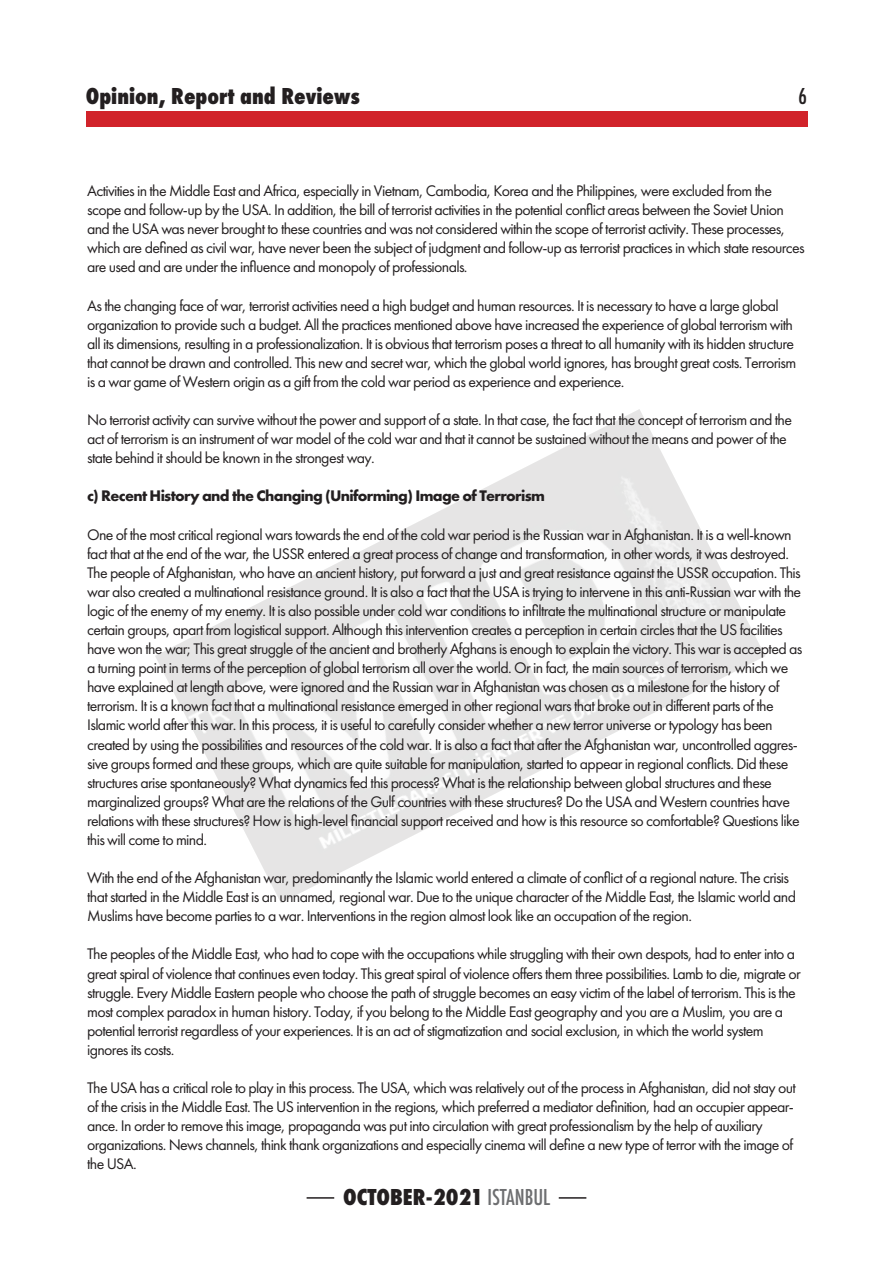
<style>
.page{position:relative;width:893px;height:1263px;background:#fff}
.page>*{position:absolute;margin:0;border:0;box-sizing:border-box;transform-origin:0 0}
.t1{font:800 24px "Futura PT Cond";color:#231f20}
.t2{font:500 24px "Futura PT Cond";color:#231f20}
.t3{font:15.9px/19px "Futura PT";letter-spacing:-.04em;color:#231f20}
.t4{font:700 15.9px "Futura PT";letter-spacing:-.04em;color:#231f20}
.s1{font-weight:500;color:#6d6e70}
</style>
<div class="page">
<div style="left:86px;top:111px;width:721px;height:16px;background:#d1232a"></div>
<img style="left:155px;top:409px;width:610px;height:494px">
<hr style="left:559px;top:1197px;width:27px;height:2px;background:#231f20">
<hr style="left:307px;top:1197px;width:27px;height:2px;background:#231f20">
<h1 class="t1" style="left:86px;top:82px;width:276px">Opinion, Report and Reviews</h1>
<h1 class="t2" style="left:798px;top:82px;width:11px">6</h1>
<p class="t3" style="left:87px;top:181px;width:719px">Activities in the Middle East and Africa, especially in Vietnam, Cambodia, Korea and the Philippines, were excluded from the scope and follow-up by the USA. In addition, the bill of terrorist activities in the potential conflict areas between the Soviet Union and the USA was never brought to these countries and was not considered within the scope of terrorist activity. These processes, which are defined as civil war, have never been the subject of judgment and follow-up as terrorist practices in which state resources are used and are under the influence and monopoly of professionals.</p>
<p class="t3" style="left:87px;top:296px;width:711px">As the changing face of war, terrorist activities need a high budget and human resources. It is necessary to have a large global organization to provide such a budget. All the practices mentioned above have increased the experience of global terrorism with all its dimensions, resulting in a professionalization. It is obvious that terrorism poses a threat to all humanity with its hidden structure that cannot be drawn and controlled. This new and secret war, which the global world ignores, has brought great costs. Terrorism is a war game of Western origin as a gift from the cold war period as experience and experience.</p>
<p class="t3" style="left:87px;top:410px;width:706px">No terrorist activity can survive without the power and support of a state. In that case, the fact that the concept of terrorism and the act of terrorism is an instrument of war model of the cold war and that it cannot be sustained without the means and power of the state behind it should be known in the strongest way.</p>
<p class="t4" style="left:87px;top:486px;width:459px">c) Recent History and the Changing (Uniforming) Image of Terrorism</p>
<p class="t3" style="left:87px;top:525px;width:717px">One of the most critical regional wars towards the end of the cold war period is the Russian war in Afghanistan. It is a well-known fact that at the end of the war, the USSR entered a great process of change and transformation, in other words, it was destroyed.<br>The people of Afghanistan, who have an ancient history, put forward a just and great resistance against the USSR occupation. This war also created a multinational resistance ground. It is also a fact that the USA is trying to intervene in this anti-Russian war with the logic of the enemy of my enemy. It is also possible under cold war conditions to infiltrate the multinational structure or manipulate certain groups, apart from logistical support. Although this intervention creates a perception in certain circles that the US facilities have won the war; This great struggle of the ancient and brotherly Afghans is enough to explain the victory. This war is accepted as a turning point in terms of the perception of global terrorism all over the world. Or in fact, the main sources of terrorism, which we have explained at length above, were ignored and the Russian war in Afghanistan was chosen as a milestone for the history of terrorism. It is a known fact that a multinational resistance emerged in other regional wars that broke out in different parts of the Islamic world after this war. In this process, it is useful to carefully consider whether a new terror universe or typology has been created by using the possibilities and resources of the cold war. It is also a fact that after the Afghanistan war, uncontrolled aggres&shy;sive groups formed and these groups, which are quite suitable for manipulation, started to appear in regional conflicts. Did these structures arise spontaneously? What dynamics fed this process? What is the relationship between global structures and these marginalized groups? What are the relations of the Gulf countries with these structures? Do the USA and Western countries have relations with these structures? How is high-level financial support received and how is this resource so comfortable? Questions like this will come to mind.</p>
<p class="t3" style="left:87px;top:868px;width:710px">With the end of the Afghanistan war, predominantly the Islamic world entered a climate of conflict of a regional nature. The crisis that started in the Middle East is an unnamed, regional war. Due to the unique character of the Middle East, the Islamic world and<br>Muslims have become parties to a war. Interventions in the region almost look like an occupation of the region.</p>
<p class="t3" style="left:87px;top:944px;width:715px">The peoples of the Middle East, who had to cope with the occupations while struggling with their own despots, had to enter into a great spiral of violence that continues even today. This great spiral of violence offers them three possibilities. Lamb to die, migrate or struggle. Every Middle Eastern people who choose the path of struggle becomes an easy victim of the label of terrorism. This is the most complex paradox in human history. Today, if you belong to the Middle East geography and you are a Muslim, you are a potential terrorist regardless of your experiences. It is an act of stigmatization and social exclusion, in which the world system ignores its costs.</p>
<p class="t3" style="left:87px;top:1078px;width:710px">The USA has a critical role to play in this process. The USA, which was relatively out of the process in Afghanistan, did not stay out of the crisis in the Middle East. The US intervention in the regions, which preferred a mediator definition, had an occupier appear&shy;ance. In order to remove this image, propaganda was put into circulation with great professionalism by the help of auxiliary organizations. News channels, think thank organizations and especially cinema will define a new type of terror with the image of the USA.</p>
<h1 class="t1" style="left:343px;top:1183px;width:209px">OCTOBER-2021 <span class="s1">ISTANBUL</span></h1>
</div>
